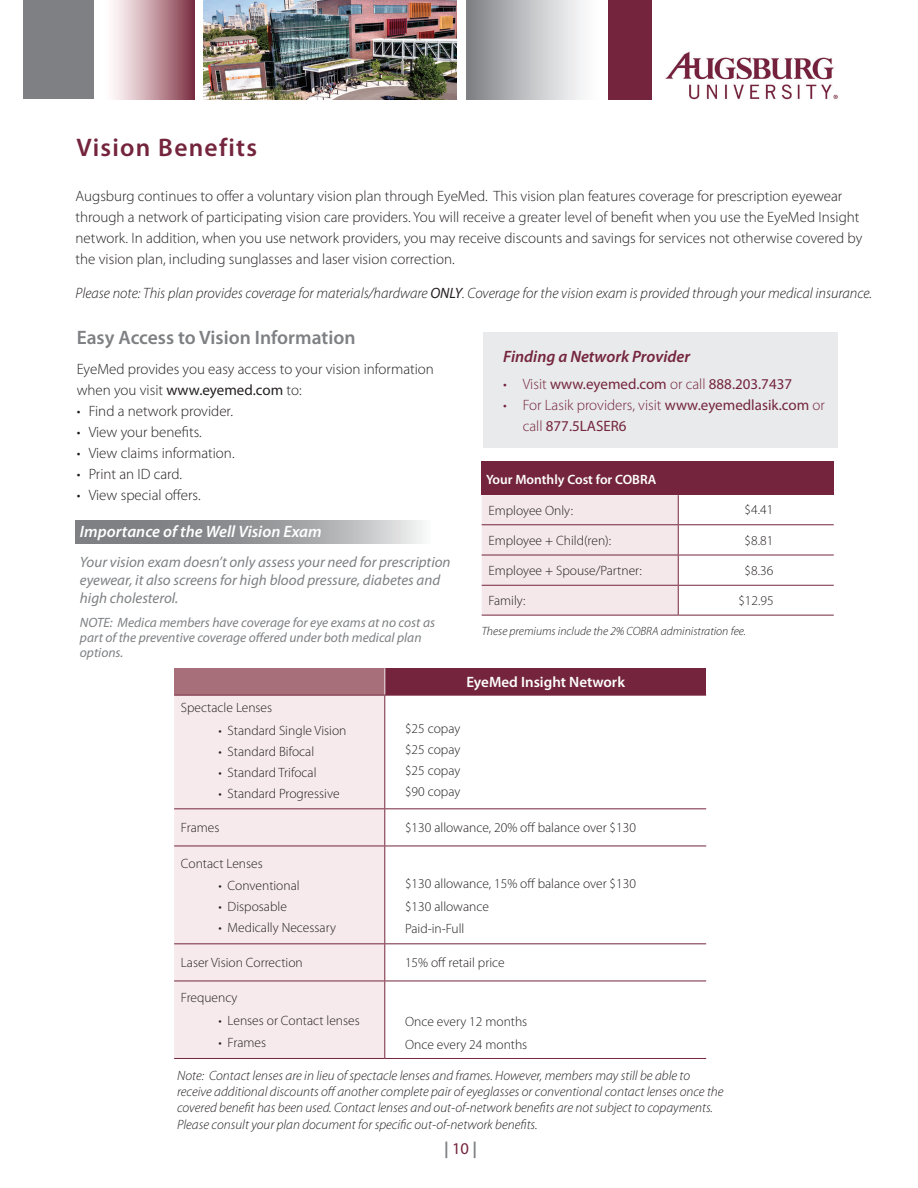
<style>
.page{position:relative;width:918px;height:1188px;background:#fff}
.page>*{position:absolute;margin:0;border:0;box-sizing:border-box;transform-origin:0 0}
.t1{font:600 25.5px "Myriad Pro";letter-spacing:.05em;color:#74253d}
.t2{font:600 19.5px "Myriad Pro";color:#7e8083}
.Sidebar_italic_text_indented{font:italic 600 16.5px "Myriad Pro";color:#fff}
.t3{font:italic 600 16.5px "Myriad Pro";color:#74253d}
.t4{font:700 16.5px "Myriad Pro";color:#7e8083}
.t5{font:300 15px/21px "Myriad Pro";color:#231f20}
.t6{font:italic 300 15px "Myriad Pro";color:#231f20}
.Sidebar_italic_text_indented-2{font:italic 15px/18px "Myriad Pro";color:#7e8083}
.t7{font:300 15px/21px "Myriad Pro";color:#74253d}
.t8{font:15px "Myriad Pro";color:#74253d}
.Table_Text_Apex_Headline{font:600 15px "Myriad Pro";color:#fff}
.t9{font:italic 300 13.5px/16.2px "Myriad Pro";color:#231f20}
.Table_Text_indented{font:300 13.5px "Myriad Pro";color:#231f20}
.Table_Text_Apex{font:300 13.5px "Myriad Pro";color:#231f20}
.Sidebar_italic_text_indented-3{font:italic 13.5px/15px "Myriad Pro";color:#7e8083}
.Table_Text_Apex_Headline-2{font:600 13.5px "Myriad Pro";color:#fff}
.Body_Text{font:italic 300 12px "Myriad Pro";color:#231f20}
.s1{font-weight:400}
.s2{font-weight:300}
.s3{font-weight:400;color:#74253d}
</style>
<div class="page">
<div style="left:24px;top:0;width:70px;height:99px;background:#7e8083"></div>
<div style="left:103px;top:0;width:92px;height:99px;background:linear-gradient(to right,#fff,#833849)"></div>
<div style="left:608px;top:0;width:44px;height:99px;background:#74253d"></div>
<img style="left:204px;top:0;width:252px;height:99px">
<img style="left:665px;top:51px;width:173px;height:49px">
<div style="left:467px;top:0;width:133px;height:99px;background:linear-gradient(to right,#818387,#fff)"></div>
<div style="left:484px;top:333px;width:354px;height:115px;background:#e9eaeb"></div>
<div style="left:174px;top:668px;width:211px;height:27px;background:#a76f7a"></div>
<div style="left:385px;top:668px;width:321px;height:27px;background:#74253d"></div>
<div style="left:174px;top:696px;width:210px;height:362px;background:#f6eaec"></div>
<svg style="left:384px;top:668px;width:1px;height:27px"></svg>
<hr style="left:174px;top:695px;width:211px;height:1px;background:#74253d">
<hr style="left:384px;top:696px;width:1px;height:112px;background:#74253d">
<hr style="left:385px;top:695px;width:321px;height:1px;background:#74253d">
<hr style="left:174px;top:808px;width:211px;height:1px;background:#74253d">
<hr style="left:384px;top:809px;width:1px;height:37px;background:#74253d">
<hr style="left:385px;top:808px;width:321px;height:1px;background:#74253d">
<hr style="left:174px;top:846px;width:211px;height:1px;background:#74253d">
<hr style="left:384px;top:846px;width:1px;height:97px;background:#74253d">
<hr style="left:385px;top:846px;width:321px;height:1px;background:#74253d">
<hr style="left:174px;top:943px;width:211px;height:1px;background:#74253d">
<hr style="left:384px;top:944px;width:1px;height:37px;background:#74253d">
<hr style="left:385px;top:943px;width:321px;height:1px;background:#74253d">
<hr style="left:174px;top:981px;width:211px;height:1px;background:#74253d">
<hr style="left:174px;top:1058px;width:211px;height:1px;background:#74253d">
<hr style="left:384px;top:981px;width:1px;height:77px;background:#74253d">
<hr style="left:385px;top:981px;width:321px;height:1px;background:#74253d">
<hr style="left:385px;top:1058px;width:321px;height:1px;background:#74253d">
<svg style="left:76px;top:521px;width:347px;height:23px;background:#9e9fa1"></svg>
<div style="left:482px;top:462px;width:352px;height:33px;background:#74253d"></div>
<hr style="left:482px;top:615px;width:196px;height:1px;background:#74253d">
<div style="left:482px;top:495px;width:197px;height:120px;background:#f4e8ea"></div>
<hr style="left:678px;top:524px;width:156px;height:1px;background:#74253d">
<hr style="left:678px;top:555px;width:156px;height:1px;background:#74253d">
<hr style="left:678px;top:585px;width:156px;height:1px;background:#74253d">
<hr style="left:678px;top:615px;width:156px;height:1px;background:#74253d">
<p class="t1" style="left:77px;top:132px;width:182px">Vision Benefits</p>
<p class="t5" style="left:76px;top:185px;width:788px">Augsburg continues to offer a voluntary vision plan through EyeMed. This vision plan features coverage for prescription eyewear through a network of participating vision care providers. You will receive a greater level of benefit when you use the EyeMed Insight network. In addition, when you use network providers, you may receive discounts and savings for services not otherwise covered by the vision plan, including sunglasses and laser vision correction.</p>
<p class="t6" style="left:76px;top:285px;width:798px">Please note: This plan provides coverage for materials/hardware <span class="s1">ONLY</span>. Coverage for the vision exam is provided through your medical insurance.</p>
<p class="t2" style="left:77px;top:325px;width:280px">Easy Access to Vision Information</p>
<p class="t5" style="left:77px;top:358px;width:359px">EyeMed provides you easy access to your vision information when you visit <span class="s1">www.eyemed.com</span> to:</p>
<p class="t5" style="left:77px;top:400px;width:158px">• Find a network provider.</p>
<p class="t5" style="left:77px;top:421px;width:127px">• View your benefits.</p>
<p class="t5" style="left:77px;top:442px;width:159px">• View claims information.</p>
<p class="t5" style="left:77px;top:463px;width:107px">• Print an ID card.</p>
<p class="t5" style="left:77px;top:484px;width:125px">• View special offers.</p>
<p class="Sidebar_italic_text_indented" style="left:80px;top:521px;width:243px">Importance of the Well Vision Exam</p>
<p class="Sidebar_italic_text_indented-2" style="left:80px;top:553px;width:372px">Your vision exam doesn’t only assess your need for prescription eyewear, it also screens for high blood pressure, diabetes and high cholesterol.</p>
<p class="Sidebar_italic_text_indented-3" style="left:80px;top:615px;width:357px">NOTE: Medica members have coverage for eye exams at no cost as part of the preventive coverage offered under both medical plan options.</p>
<p class="t3" style="left:503px;top:346px;width:188px">Finding a Network Provider</p>
<p class="t8" style="left:503px;top:374px;width:290px"><span class="s2">• Visit</span> www.eyemed.com <span class="s2">or call</span> 888.203.7437</p>
<p class="t7" style="left:523px;top:394px;width:304px;text-indent:-20px">• For Lasik providers, visit <span class="s1">www.eyemedlasik.com</span> or call <span class="s1">877.5LASER6</span></p>
<p class="Table_Text_Apex_Headline-2" style="left:486px;top:470px;width:172px">Your Monthly Cost for COBRA</p>
<p class="Table_Text_indented" style="left:488px;top:502px;width:86px">Employee Only:</p>
<p class="Table_Text_Apex" style="left:745px;top:501px;width:30px">$4.41</p>
<p class="Table_Text_indented" style="left:488px;top:532px;width:124px">Employee + Child(ren):</p>
<p class="Table_Text_Apex" style="left:745px;top:532px;width:30px">$8.81</p>
<p class="Table_Text_indented" style="left:488px;top:563px;width:155px">Employee + Spouse/Partner:</p>
<p class="Table_Text_Apex" style="left:745px;top:563px;width:30px">$8.36</p>
<p class="Table_Text_indented" style="left:488px;top:593px;width:39px">Family:</p>
<p class="Table_Text_Apex" style="left:738px;top:593px;width:37px">$12.95</p>
<p class="Body_Text" style="left:482px;top:625px;width:266px">These premiums include the 2% COBRA administration fee.</p>
<p class="Table_Text_Apex_Headline" style="left:466px;top:673px;width:160px">EyeMed Insight Network</p>
<p class="Table_Text_indented" style="left:181px;top:699px;width:93px">Spectacle Lenses</p>
<p class="Table_Text_indented" style="left:218px;top:722px;width:130px">• Standard Single Vision</p>
<p class="Table_Text_indented" style="left:218px;top:743px;width:97px">• Standard Bifocal</p>
<p class="Table_Text_indented" style="left:218px;top:764px;width:100px">• Standard Trifocal</p>
<p class="Table_Text_indented" style="left:218px;top:785px;width:123px">• Standard Progressive</p>
<p class="Table_Text_Apex" style="left:405px;top:720px;width:57px">$25 copay</p>
<p class="Table_Text_Apex" style="left:405px;top:741px;width:57px">$25 copay</p>
<p class="Table_Text_Apex" style="left:405px;top:762px;width:57px">$25 copay</p>
<p class="Table_Text_Apex" style="left:405px;top:783px;width:57px">$90 copay</p>
<p class="Table_Text_indented" style="left:181px;top:820px;width:40px">Frames</p>
<p class="Table_Text_Apex" style="left:405px;top:820px;width:232px">$130 allowance, 20% off balance over $130</p>
<p class="Table_Text_indented" style="left:181px;top:855px;width:83px">Contact Lenses</p>
<p class="Table_Text_indented" style="left:218px;top:878px;width:83px">• Conventional</p>
<p class="Table_Text_indented" style="left:218px;top:899px;width:70px">• Disposable</p>
<p class="Table_Text_indented" style="left:218px;top:920px;width:119px">• Medically Necessary</p>
<p class="Table_Text_Apex" style="left:405px;top:876px;width:232px">$130 allowance, 15% off balance over $130</p>
<p class="Table_Text_Apex" style="left:405px;top:898px;width:85px">$130 allowance</p>
<p class="Table_Text_Apex" style="left:405px;top:921px;width:61px">Paid-in-Full</p>
<p class="Table_Text_indented" style="left:181px;top:955px;width:123px">Laser Vision Correction</p>
<p class="Table_Text_Apex" style="left:405px;top:955px;width:101px">15% off retail price</p>
<p class="Table_Text_indented" style="left:181px;top:990px;width:58px">Frequency</p>
<p class="Table_Text_indented" style="left:218px;top:1012px;width:143px">• Lenses or Contact lenses</p>
<p class="Table_Text_indented" style="left:218px;top:1035px;width:49px">• Frames</p>
<p class="Table_Text_Apex" style="left:405px;top:1014px;width:124px">Once every 12 months</p>
<p class="Table_Text_Apex" style="left:405px;top:1036px;width:124px">Once every 24 months</p>
<p class="t9" style="left:177px;top:1068px;width:548px">Note: Contact lenses are in lieu of spectacle lenses and frames. However, members may still be able to receive additional discounts off another complete pair of eyeglasses or conventional contact lenses once the covered benefit has been used. Contact lenses and out-of-network benefits are not subject to copayments.<br>Please consult your plan document for specific out-of-network benefits.</p>
<p class="t4" style="left:444px;top:1137px;width:35px">|<span class="s3">10</span>|</p>
</div>
